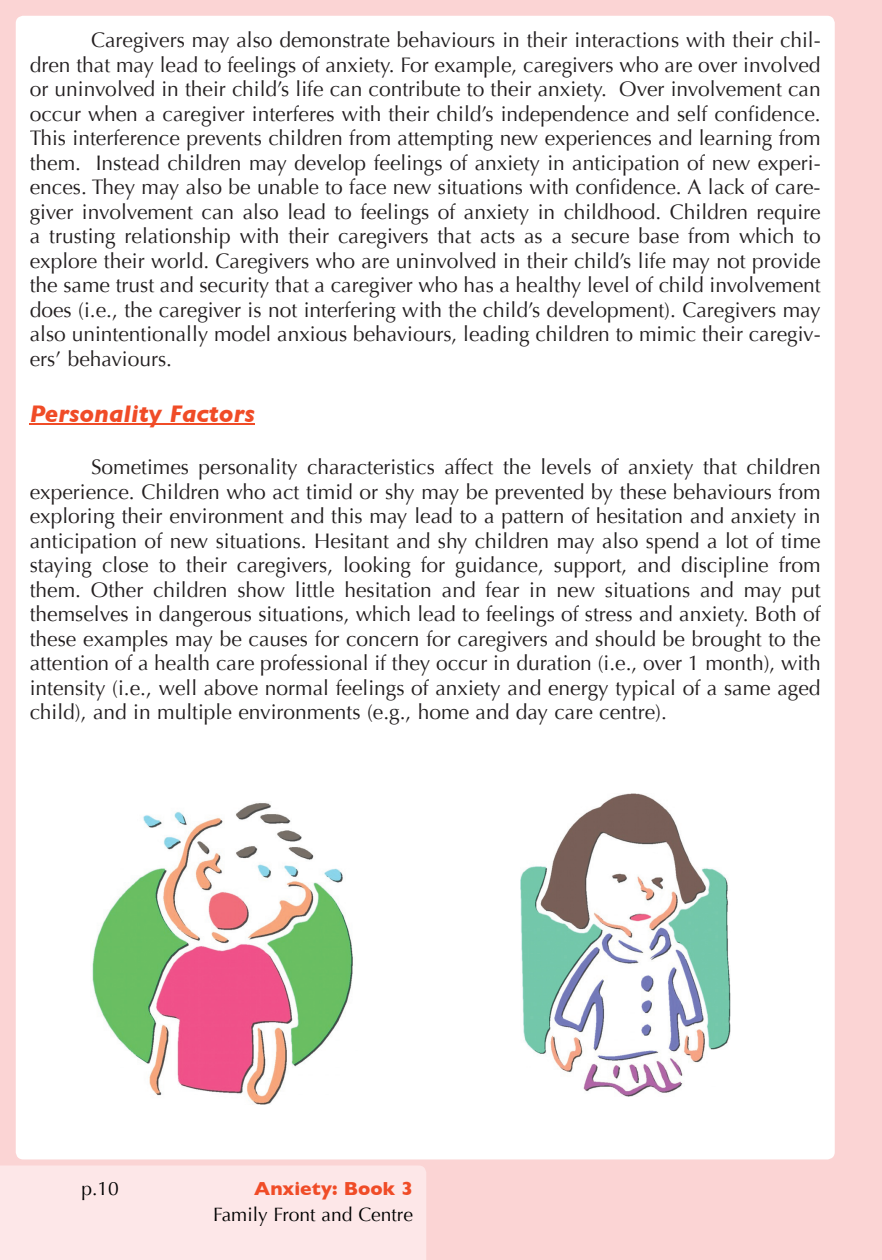
<style>
.page{position:relative;width:882px;height:1260px;background:#fbd4d4}
.page>*{position:absolute;margin:0;border:0;box-sizing:border-box;transform-origin:0 0}
.t1{font:italic 700 24.5px "Gill Sans";color:#f04c27}
.t2{font:21px/24.5px "Optima";color:#231f20;text-align:justify}
.t3{font:19.25px "Optima";color:#000}
.t4{font:700 19.25px "Gill Sans";color:#f04c27}
</style>
<div class="page">
<div style="left:0;top:1166px;width:426px;height:94px;background:#fde7e8"></div>
<div style="left:64px;top:1182px;width:184px;height:19px;background:#fde7e8"></div>
<div style="left:215px;top:1206px;width:198px;height:20px;background:#fde7e8"></div>
<div style="left:16px;top:16px;width:819px;height:1143px;background:#fff;border-radius:8px"></div>
<hr style="left:30px;top:424px;width:225px;height:1px;background:#f04c27">
<img style="left:92px;top:803px;width:261px;height:301px">
<img style="left:521px;top:794px;width:210px;height:302px">
<p class="t2" style="left:30px;top:28px;width:793px;text-indent:61px">Caregivers may also demonstrate behaviours in their interactions with their chil&shy;dren that may lead to feelings of anxiety. For example, caregivers who are over involved or uninvolved in their child’s life can contribute to their anxiety. Over involvement can occur when a caregiver interferes with their child’s independence and self confidence.<br>This interference prevents children from attempting new experiences and learning from them. Instead children may develop feelings of anxiety in anticipation of new experi&shy;ences. They may also be unable to face new situations with confidence. A lack of care&shy;giver involvement can also lead to feelings of anxiety in childhood. Children require a trusting relationship with their caregivers that acts as a secure base from which to explore their world. Caregivers who are uninvolved in their child’s life may not provide the same trust and security that a caregiver who has a healthy level of child involvement does (i.e., the caregiver is not interfering with the child’s development). Caregivers may also unintentionally model anxious behaviours, leading children to mimic their caregiv&shy;ers’ behaviours.</p>
<p class="t1" style="left:30px;top:399px;width:227px">Personality Factors</p>
<p class="t2" style="left:30px;top:455px;width:793px;text-indent:61px">Sometimes personality characteristics affect the levels of anxiety that children experience. Children who act timid or shy may be prevented by these behaviours from exploring their environment and this may lead to a pattern of hesitation and anxiety in anticipation of new situations. Hesitant and shy children may also spend a lot of time staying close to their caregivers, looking for guidance, support, and discipline from them. Other children show little hesitation and fear in new situations and may put themselves in dangerous situations, which lead to feelings of stress and anxiety. Both of these examples may be causes for concern for caregivers and should be brought to the attention of a health care professional if they occur in duration (i.e., over 1 month), with intensity (i.e., well above normal feelings of anxiety and energy typical of a same aged child), and in multiple environments (e.g., home and day care centre).</p>
<p class="t3" style="left:81px;top:1178px;width:39px">p.10</p>
<p class="t4" style="left:254px;top:1178px;width:160px">Anxiety: Book 3</p>
<p class="t3" style="left:213px;top:1203px;width:201px">Family Front and Centre</p>
</div>
